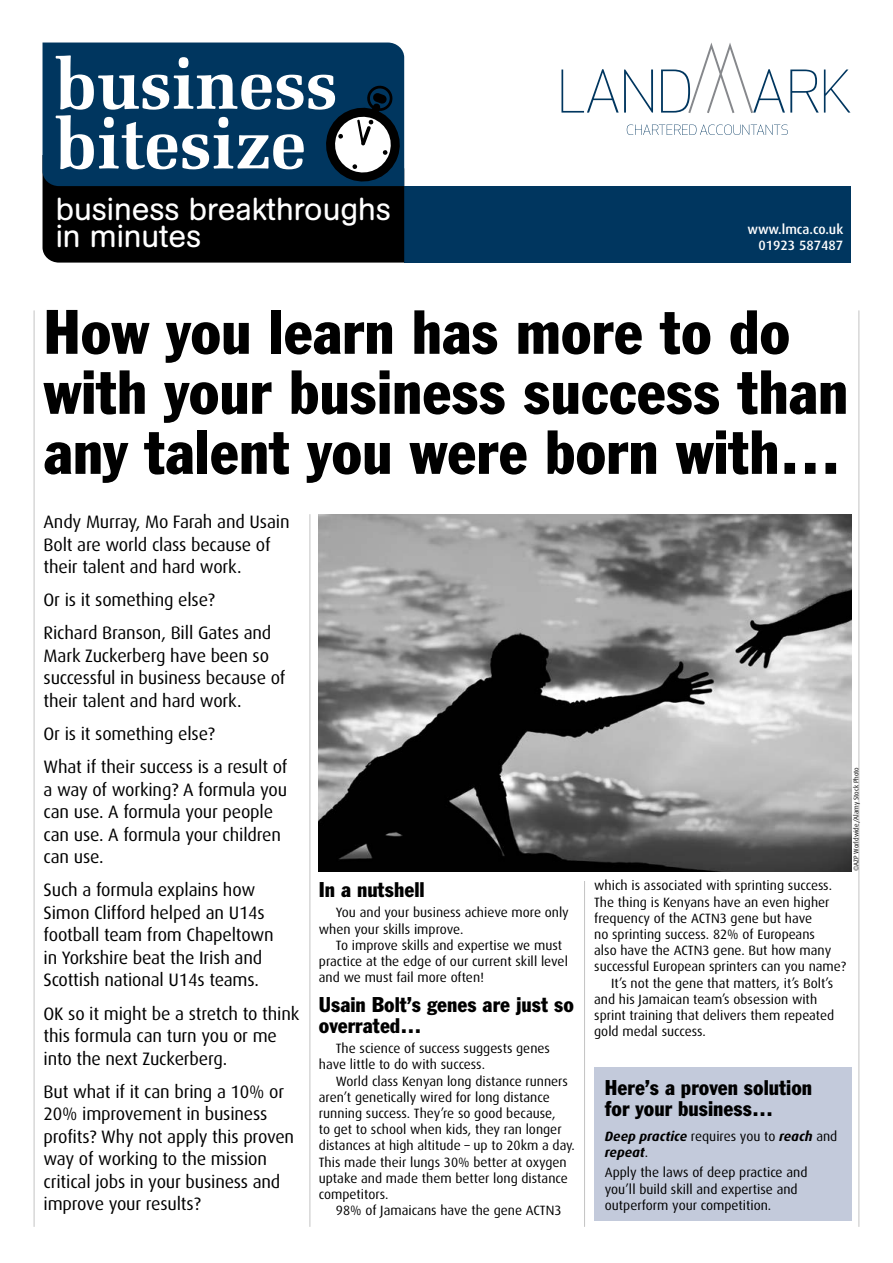
<style>
.page{position:relative;width:893px;height:1263px;background:#fff}
.page>*{position:absolute;margin:0;border:0;box-sizing:border-box;transform-origin:0 0}
.t1{font:condensed 61.5px/60px "Franklin Gothic BT";color:#000}
.t2{font:31.5px/27px "AG Buch Rounded BQ";color:#fff}
.t3{font:condensed 21px/21px "Franklin Gothic BT";color:#000}
.t4{font:18px/22.5px "Dax";letter-spacing:-.01em;color:#000}
.t5{font:13.5px/16.2px "Dax";color:#000}
.t6{font:italic 700 13.5px/16.2px "Dax";color:#000}
.t7{font:500 13.5px/16.2px "Dax";color:#fff;text-align:right}
.t8{font:6.75px "Dax";color:#000}
.s1{font-weight:400;font-style:normal}
</style>
<div class="page">
<hr style="left:34px;top:310px;width:1px;height:917px;background:#c6c6c6">
<hr style="left:858px;top:310px;width:1px;height:917px;background:#c6c6c6">
<div style="left:404px;top:186px;width:446px;height:77px;background:#00365f"></div>
<div style="left:43px;top:43px;width:361px;height:12px;background:#00365f"></div>
<svg style="left:43px;top:55px;width:362px;height:208px;background:#294053"></svg>
<svg style="left:358px;top:120px;width:5px;height:24px"></svg>
<div style="left:357px;top:120px;width:7px;height:25px;border:2px solid #000"></div>
<svg style="left:561px;top:69px;width:92px;height:44px"></svg>
<svg style="left:627px;top:125px;width:161px;height:10px"></svg>
<svg style="left:661px;top:43px;width:189px;height:70px"></svg>
<img style="left:319px;top:514px;width:533px;height:357px">
<hr style="left:584px;top:881px;width:1px;height:346px;background:#c6c6c6">
<hr style="left:309px;top:514px;width:1px;height:713px;background:#c6c6c6">
<div style="left:594px;top:1067px;width:257px;height:153px;background:#c3cadb"></div>
<h2 class="t2" style="left:56px;top:196px;width:337px">business breakthroughs in minutes</h2>
<p class="t7" style="left:747px;top:222px;width:97px">www.lmca.co.uk<br>01923 587487</p>
<h1 class="t1" style="left:44px;top:300px;width:806px">How you learn has more to do with your business success than any talent you were born with…</h1>
<h3 class="t4" style="left:44px;top:511px;width:248px">Andy Murray, Mo Farah and Usain<br>Bolt are world class because of their talent and hard work.</h3>
<h3 class="t4" style="left:44px;top:584px;width:229px;line-height:33.2px">Or is it something else?<br>Richard Branson, Bill Gates and</h3>
<h3 class="t4" style="left:44px;top:645px;width:243px">Mark Zuckerberg have been so successful in business because of their talent and hard work.</h3>
<h3 class="t4" style="left:44px;top:717px;width:245px;line-height:33.2px">Or is it something else?<br>What if their success is a result of</h3>
<h3 class="t4" style="left:44px;top:778px;width:245px">a way of working? A formula you can use. A formula your people can use. A formula your children can use.</h3>
<h3 class="t4" style="left:44px;top:879px;width:232px">Such a formula explains how<br>Simon Clifford helped an U14s football team from Chapeltown in Yorkshire beat the Irish and<br>Scottish national U14s teams.</h3>
<h3 class="t4" style="left:44px;top:1002px;width:257px">OK so it might be a stretch to think this formula can turn you or me into the next Zuckerberg.</h3>
<h3 class="t4" style="left:44px;top:1080px;width:252px">But what if it can bring a 10% or<br>20% improvement in business profits? Why not apply this proven way of working to the mission critical jobs in your business and improve your results?</h3>
<h3 class="t3" style="left:319px;top:878px;width:107px">In a nutshell</h3>
<p class="t5" style="left:319px;top:905px;width:251px;text-indent:17px">You and your business achieve more only when your skills improve.</p>
<p class="t5" style="left:319px;top:937px;width:251px;text-indent:17px">To improve skills and expertise we must practice at the edge of our current skill level and we must fail more often!</p>
<h3 class="t3" style="left:319px;top:993px;width:256px">Usain Bolt’s genes are just so overrated…</h3>
<p class="t5" style="left:319px;top:1040px;width:233px;text-indent:17px">The science of success suggests genes have little to do with success.</p>
<p class="t5" style="left:319px;top:1073px;width:257px;text-indent:17px">World class Kenyan long distance runners aren’t genetically wired for long distance running success. They’re so good because,<br>to get to school when kids, they ran longer distances at high altitude – up to 20km a day.<br>This made their lungs 30% better at oxygen uptake and made them better long distance competitors.</p>
<p class="t5" style="left:336px;top:1202px;width:227px">98% of Jamaicans have the gene ACTN3</p>
<p class="t8" style="left:852px;top:871px;width:106px;rotate:-90deg">©AZP Worldwide/Alamy Stock Photo</p>
<p class="t5" style="left:594px;top:878px;width:239px">which is associated with sprinting success.</p>
<p class="t5" style="left:594px;top:894px;width:237px">The thing is Kenyans have an even higher</p>
<p class="t5" style="left:594px;top:910px;width:219px">frequency of the ACTN3 gene but have</p>
<p class="t5" style="left:594px;top:926px;width:222px">no sprinting success. 82% of Europeans</p>
<p class="t5" style="left:594px;top:942px;width:239px">also have the ACTN3 gene. But how many</p>
<p class="t5" style="left:594px;top:959px;width:254px">successful European sprinters can you name?</p>
<p class="t5" style="left:611px;top:975px;width:223px">It’s not the gene that matters, it’s Bolt’s</p>
<p class="t5" style="left:594px;top:991px;width:224px">and his Jamaican team’s obsession with</p>
<p class="t5" style="left:594px;top:1007px;width:242px">sprint training that delivers them repeated</p>
<p class="t5" style="left:594px;top:1023px;width:113px">gold medal success.</p>
<h3 class="t3" style="left:605px;top:1076px;width:209px">Here’s a proven solution for your business…</h3>
<p class="t6" style="left:605px;top:1128px;width:234px">Deep practice <span class="s1">requires you to</span> reach <span class="s1">and </span>repeat<span class="s1">.</span></p>
<p class="t5" style="left:605px;top:1165px;width:204px">Apply the laws of deep practice and you’ll build skill and expertise and outperform your competition.</p>
</div>
